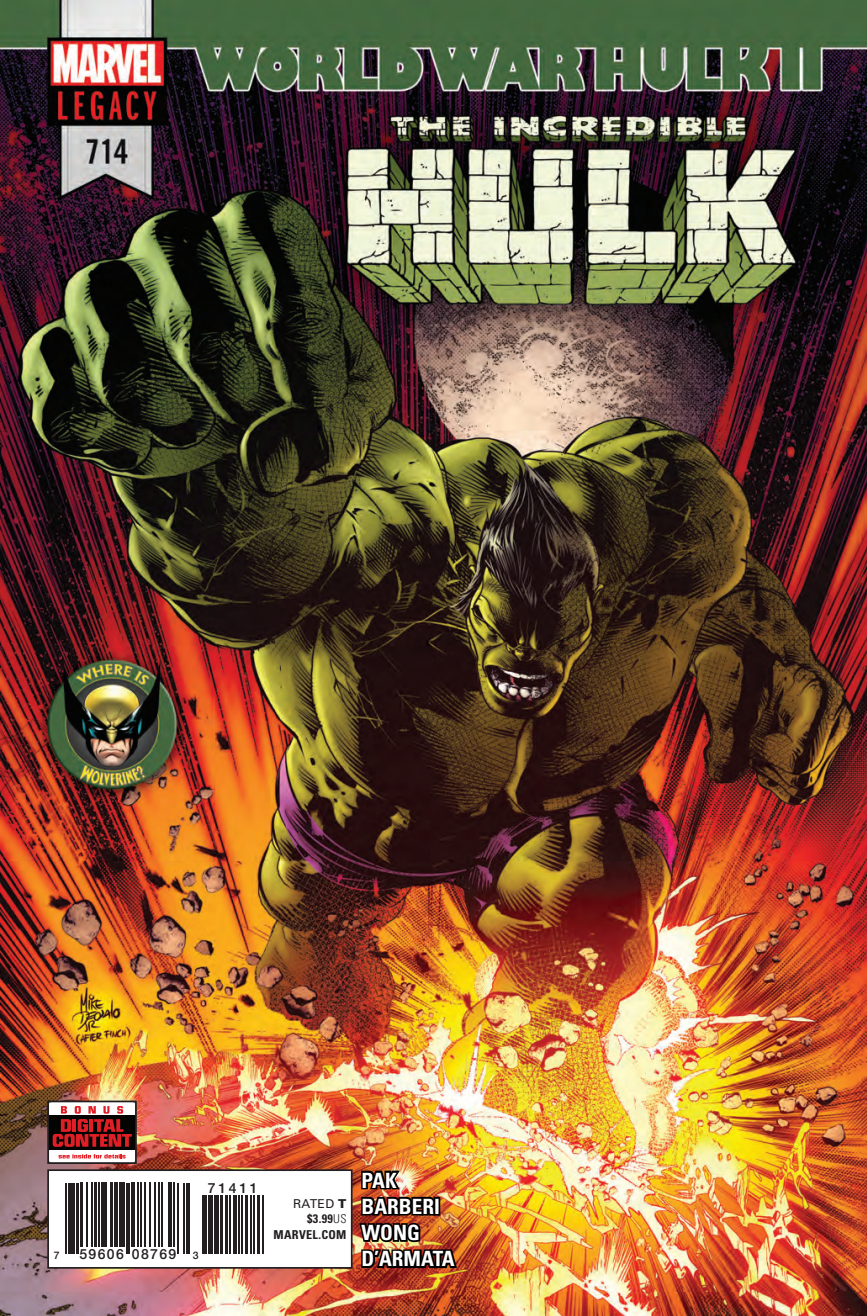
<style>
.page{position:relative;width:867px;height:1316px;background:#fff}
.page>*{position:absolute;margin:0;border:0;box-sizing:border-box;transform-origin:0 0}
.t1{font:700 condensed 21px/26.2px "Univers LT Std";color:#fff}
.t2{font:500 14px "Helvetica Neue";letter-spacing:.1em;color:#231f20}
.t3{font:700 condensed 12.25px/15.8px "Univers LT Std";letter-spacing:.025em;color:#231f20;text-align:right}
.t4{font:500 10.5px "Helvetica Neue";color:#231f20}
.s1{font-size:10.5px}
.s2{font-weight:400;font-stretch:normal}
.s3{font-weight:900;font-stretch:normal}
.s4{font-weight:300}
</style>
<div class="page">
<img style="left:0;top:0;width:866px;height:1315px">
<img style="left:357px;top:1142px;width:102px;height:150px">
<div style="left:48px;top:1169px;width:303px;height:98px;background:#fff"></div>
<div style="left:47px;top:1169px;width:305px;height:99px;border:2px solid #231f20"></div>
<hr style="left:66px;top:1182px;width:1px;height:71px;background:#231f20">
<hr style="left:68px;top:1182px;width:1px;height:71px;background:#231f20">
<hr style="left:71px;top:1182px;width:4px;height:71px;background:#231f20">
<hr style="left:76px;top:1182px;width:3px;height:71px;background:#231f20">
<hr style="left:80px;top:1182px;width:3px;height:64px;background:#231f20">
<hr style="left:86px;top:1182px;width:2px;height:64px;background:#231f20">
<hr style="left:92px;top:1182px;width:1px;height:64px;background:#231f20">
<hr style="left:94px;top:1182px;width:3px;height:64px;background:#231f20">
<hr style="left:98px;top:1182px;width:2px;height:64px;background:#231f20">
<div style="left:101px;top:1182px;width:5px;height:64px;background:#231f20"></div>
<hr style="left:110px;top:1182px;width:3px;height:64px;background:#231f20">
<hr style="left:114px;top:1182px;width:1px;height:64px;background:#231f20">
<hr style="left:117px;top:1182px;width:1px;height:64px;background:#231f20">
<div style="left:119px;top:1182px;width:5px;height:64px;background:#231f20"></div>
<hr style="left:126px;top:1182px;width:1px;height:71px;background:#231f20">
<hr style="left:128px;top:1182px;width:2px;height:71px;background:#231f20">
<hr style="left:131px;top:1182px;width:4px;height:64px;background:#231f20">
<hr style="left:138px;top:1182px;width:1px;height:64px;background:#231f20">
<hr style="left:140px;top:1182px;width:1px;height:64px;background:#231f20">
<hr style="left:144px;top:1182px;width:1px;height:64px;background:#231f20">
<hr style="left:149px;top:1182px;width:2px;height:64px;background:#231f20">
<hr style="left:155px;top:1182px;width:1px;height:64px;background:#231f20">
<hr style="left:159px;top:1182px;width:1px;height:64px;background:#231f20">
<hr style="left:161px;top:1182px;width:1px;height:64px;background:#231f20">
<hr style="left:168px;top:1182px;width:4px;height:64px;background:#231f20">
<hr style="left:173px;top:1182px;width:1px;height:64px;background:#231f20">
<hr style="left:177px;top:1182px;width:1px;height:71px;background:#231f20">
<hr style="left:183px;top:1182px;width:2px;height:71px;background:#231f20">
<hr style="left:186px;top:1182px;width:1px;height:71px;background:#231f20">
<hr style="left:189px;top:1182px;width:1px;height:71px;background:#231f20">
<hr style="left:202px;top:1194px;width:1px;height:59px;background:#231f20">
<hr style="left:204px;top:1194px;width:3px;height:59px;background:#231f20">
<hr style="left:208px;top:1194px;width:4px;height:59px;background:#231f20">
<hr style="left:213px;top:1194px;width:3px;height:59px;background:#231f20">
<hr style="left:217px;top:1194px;width:2px;height:59px;background:#231f20">
<hr style="left:220px;top:1194px;width:3px;height:59px;background:#231f20">
<hr style="left:225px;top:1194px;width:3px;height:59px;background:#231f20">
<hr style="left:229px;top:1194px;width:2px;height:59px;background:#231f20">
<hr style="left:233px;top:1194px;width:4px;height:59px;background:#231f20">
<hr style="left:238px;top:1194px;width:2px;height:59px;background:#231f20">
<hr style="left:241px;top:1194px;width:1px;height:59px;background:#231f20">
<hr style="left:245px;top:1194px;width:3px;height:59px;background:#231f20">
<hr style="left:250px;top:1194px;width:2px;height:59px;background:#231f20">
<hr style="left:253px;top:1194px;width:1px;height:59px;background:#231f20">
<hr style="left:257px;top:1194px;width:2px;height:59px;background:#231f20">
<hr style="left:262px;top:1194px;width:1px;height:59px;background:#231f20">
<svg style="left:50px;top:1103px;width:84px;height:57px"></svg>
<div style="left:47px;top:1100px;width:90px;height:63px;border:2px solid #231f20"></div>
<p class="t2" style="left:208px;top:1176px;width:51px">71411</p>
<p class="t4" style="left:54px;top:1246px;width:7px">7</p>
<p class="t2" style="left:79px;top:1241px;width:121px">59606 08769 <span class="s1">3</span></p>
<p class="t3" style="left:273px;top:1195px;width:74px"><span class="s2">RATED</span> <span class="s3">T </span>$3.99<span class="s4">US<br></span>MARVEL.COM</p>
<h1 class="t1" style="left:361px;top:1166px;width:95px">PAK<br>BARBERI<br>WONG<br>D’ARMATA</h1>
</div>
